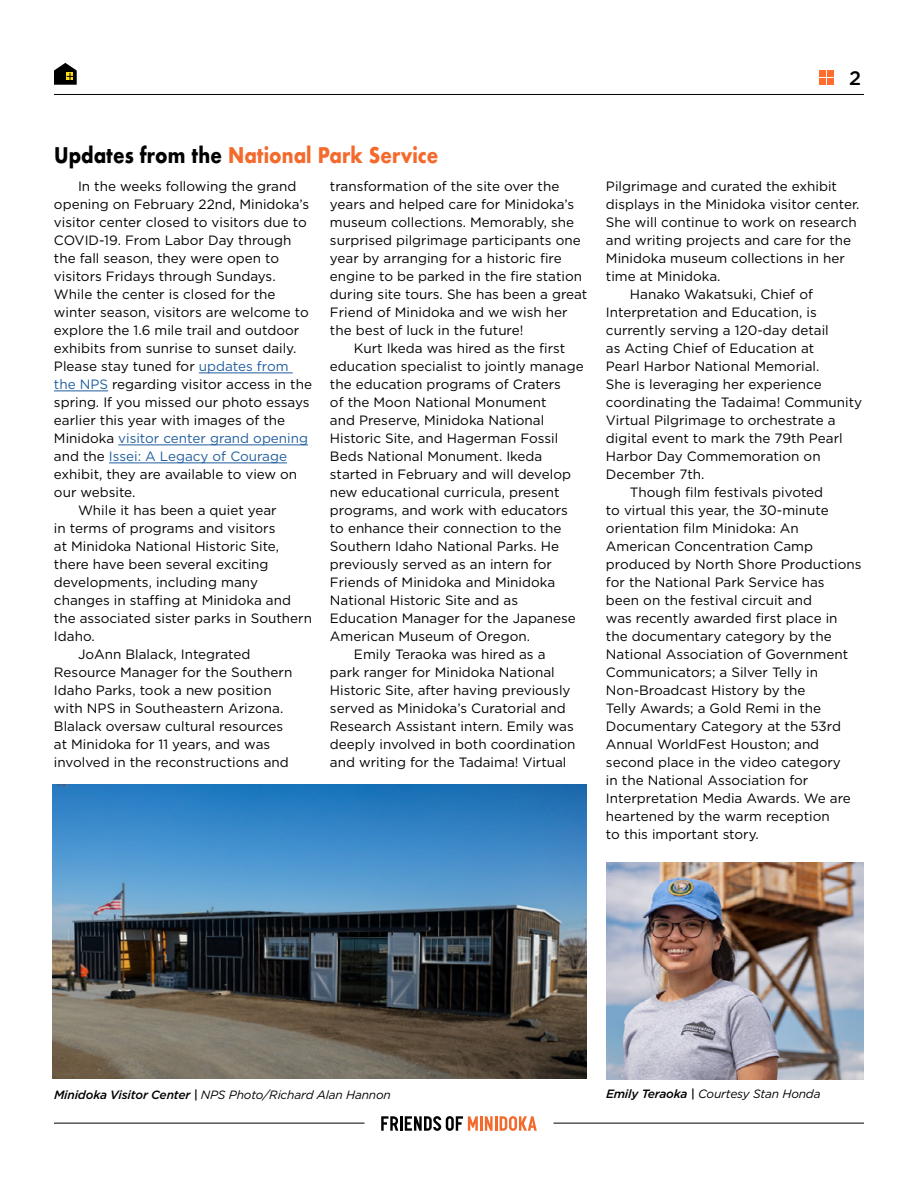
<style>
.page{position:relative;width:918px;height:1188px;background:#fff}
.page>*{position:absolute;margin:0;border:0;box-sizing:border-box;transform-origin:0 0}
.t1{font:700 21px "Futura";color:#f36a2c;scale:.85 1}
.t2{font:500 19.5px "Gotham";color:#000101}
.t3{font:13.5px "Gotham";color:#000}
.t4{font:13.5px "Gotham";color:#215e9e}
.t5{font:italic 12px "Gotham";letter-spacing:-.015em;color:#000}
.s1{color:#000101}
.s2{color:#215e9e}
.s3{color:#000}
.s4{font-weight:500}
</style>
<div class="page">
<div style="left:819px;top:71px;width:7px;height:6px;background:#ff6d2e"></div>
<div style="left:827px;top:71px;width:7px;height:6px;background:#ff6d2e"></div>
<div style="left:819px;top:79px;width:7px;height:6px;background:#ff6d2e"></div>
<div style="left:827px;top:79px;width:7px;height:6px;background:#ff6d2e"></div>
<svg style="left:381px;top:1116px;width:97px;height:15px"></svg>
<hr style="left:480px;top:1116px;width:3px;height:15px;background:#f36a2c">
<svg style="left:485px;top:1116px;width:52px;height:15px"></svg>
<hr style="left:54px;top:1123px;width:310px;height:1px;background:#000101">
<hr style="left:554px;top:1123px;width:310px;height:1px;background:#000101">
<hr style="left:54px;top:94px;width:810px;height:1px;background:#000101">
<svg style="left:54px;top:63px;width:23px;height:22px"></svg>
<hr style="left:199px;top:373px;width:94px;height:1px;background:#215e9e">
<hr style="left:54px;top:391px;width:54px;height:1px;background:#215e9e">
<hr style="left:118px;top:445px;width:190px;height:1px;background:#215e9e">
<hr style="left:109px;top:463px;width:178px;height:1px;background:#215e9e">
<img style="left:53px;top:784px;width:534px;height:295px">
<img style="left:606px;top:863px;width:258px;height:217px">
<h2 class="t2" style="left:849px;top:67px;width:13px">2</h2>
<h1 class="t1" style="left:54px;top:140px;width:454px"><span class="s1">Updates from the</span> National Park Service</h1>
<p class="t3" style="left:78px;top:179px;width:220px">In the weeks following the grand</p>
<p class="t3" style="left:54px;top:197px;width:257px">opening on February 22nd, Minidoka’s</p>
<p class="t3" style="left:54px;top:215px;width:254px">visitor center closed to visitors due to</p>
<p class="t3" style="left:54px;top:233px;width:239px">COVID-19. From Labor Day through</p>
<p class="t3" style="left:54px;top:251px;width:227px">the fall season, they were open to</p>
<p class="t3" style="left:54px;top:269px;width:223px">visitors Fridays through Sundays.</p>
<p class="t3" style="left:54px;top:287px;width:223px">While the center is closed for the</p>
<p class="t3" style="left:54px;top:305px;width:256px">winter season, visitors are welcome to</p>
<p class="t3" style="left:54px;top:323px;width:247px">explore the 1.6 mile trail and outdoor</p>
<p class="t3" style="left:54px;top:341px;width:244px">exhibits from sunrise to sunset daily.</p>
<p class="t3" style="left:54px;top:359px;width:236px">Please stay tuned for <span class="s2">updates from</span></p>
<p class="t3" style="left:54px;top:377px;width:259px"><span class="s2">the NPS</span> regarding visitor access in the</p>
<p class="t3" style="left:54px;top:395px;width:257px">spring. If you missed our photo essays</p>
<p class="t3" style="left:54px;top:413px;width:233px">earlier this year with images of the</p>
<p class="t4" style="left:54px;top:431px;width:256px"><span class="s3">Minidoka</span> visitor center grand opening</p>
<p class="t4" style="left:54px;top:449px;width:235px"><span class="s3">and the</span> Issei: A Legacy of Courage</p>
<p class="t3" style="left:54px;top:467px;width:245px">exhibit, they are available to view on</p>
<p class="t3" style="left:54px;top:485px;width:83px">our website.</p>
<p class="t3" style="left:78px;top:503px;width:200px">While it has been a quiet year</p>
<p class="t3" style="left:54px;top:521px;width:223px">in terms of programs and visitors</p>
<p class="t3" style="left:54px;top:539px;width:227px">at Minidoka National Historic Site,</p>
<p class="t3" style="left:54px;top:557px;width:216px">there have been several exciting</p>
<p class="t3" style="left:54px;top:575px;width:206px">developments, including many</p>
<p class="t3" style="left:54px;top:593px;width:239px">changes in staffing at Minidoka and</p>
<p class="t3" style="left:54px;top:611px;width:259px">the associated sister parks in Southern</p>
<p class="t3" style="left:54px;top:629px;width:42px">Idaho.</p>
<p class="t3" style="left:78px;top:647px;width:174px">JoAnn Blalack, Integrated</p>
<p class="t3" style="left:54px;top:665px;width:240px">Resource Manager for the Southern</p>
<p class="t3" style="left:54px;top:683px;width:219px">Idaho Parks, took a new position</p>
<p class="t3" style="left:54px;top:701px;width:231px">with NPS in Southeastern Arizona.</p>
<p class="t3" style="left:54px;top:719px;width:231px">Blalack oversaw cultural resources</p>
<p class="t3" style="left:54px;top:737px;width:218px">at Minidoka for 11 years, and was</p>
<p class="t3" style="left:54px;top:755px;width:236px">involved in the reconstructions and</p>
<p class="t3" style="left:330px;top:179px;width:231px">transformation of the site over the</p>
<p class="t3" style="left:330px;top:197px;width:246px">years and helped care for Minidoka’s</p>
<p class="t3" style="left:330px;top:215px;width:246px">museum collections. Memorably, she</p>
<p class="t3" style="left:330px;top:233px;width:252px">surprised pilgrimage participants one</p>
<p class="t3" style="left:330px;top:251px;width:233px">year by arranging for a historic fire</p>
<p class="t3" style="left:330px;top:269px;width:254px">engine to be parked in the fire station</p>
<p class="t3" style="left:330px;top:287px;width:259px">during site tours. She has been a great</p>
<p class="t3" style="left:330px;top:305px;width:239px">Friend of Minidoka and we wish her</p>
<p class="t3" style="left:330px;top:323px;width:195px">the best of luck in the future!</p>
<p class="t3" style="left:354px;top:341px;width:213px">Kurt Ikeda was hired as the first</p>
<p class="t3" style="left:330px;top:359px;width:255px">education specialist to jointly manage</p>
<p class="t3" style="left:330px;top:377px;width:233px">the education programs of Craters</p>
<p class="t3" style="left:330px;top:395px;width:218px">of the Moon National Monument</p>
<p class="t3" style="left:330px;top:413px;width:216px">and Preserve, Minidoka National</p>
<p class="t3" style="left:330px;top:431px;width:230px">Historic Site, and Hagerman Fossil</p>
<p class="t3" style="left:330px;top:449px;width:214px">Beds National Monument. Ikeda</p>
<p class="t3" style="left:330px;top:467px;width:243px">started in February and will develop</p>
<p class="t3" style="left:330px;top:485px;width:231px">new educational curricula, present</p>
<p class="t3" style="left:330px;top:503px;width:239px">programs, and work with educators</p>
<p class="t3" style="left:330px;top:521px;width:233px">to enhance their connection to the</p>
<p class="t3" style="left:330px;top:539px;width:231px">Southern Idaho National Parks. He</p>
<p class="t3" style="left:330px;top:557px;width:224px">previously served as an intern for</p>
<p class="t3" style="left:330px;top:575px;width:227px">Friends of Minidoka and Minidoka</p>
<p class="t3" style="left:330px;top:593px;width:190px">National Historic Site and as</p>
<p class="t3" style="left:330px;top:611px;width:247px">Education Manager for the Japanese</p>
<p class="t3" style="left:330px;top:629px;width:202px">American Museum of Oregon.</p>
<p class="t3" style="left:354px;top:647px;width:193px">Emily Teraoka was hired as a</p>
<p class="t3" style="left:330px;top:665px;width:226px">park ranger for Minidoka National</p>
<p class="t3" style="left:330px;top:683px;width:242px">Historic Site, after having previously</p>
<p class="t3" style="left:330px;top:701px;width:237px">served as Minidoka’s Curatorial and</p>
<p class="t3" style="left:330px;top:719px;width:245px">Research Assistant intern. Emily was</p>
<p class="t3" style="left:330px;top:737px;width:247px">deeply involved in both coordination</p>
<p class="t3" style="left:330px;top:755px;width:238px">and writing for the Tadaima! Virtual</p>
<p class="t3" style="left:606px;top:179px;width:233px">Pilgrimage and curated the exhibit</p>
<p class="t3" style="left:606px;top:197px;width:255px">displays in the Minidoka visitor center.</p>
<p class="t3" style="left:606px;top:215px;width:252px">She will continue to work on research</p>
<p class="t3" style="left:606px;top:233px;width:247px">and writing projects and care for the</p>
<p class="t3" style="left:606px;top:251px;width:240px">Minidoka museum collections in her</p>
<p class="t3" style="left:606px;top:269px;width:116px">time at Minidoka.</p>
<p class="t3" style="left:630px;top:287px;width:185px">Hanako Wakatsuki, Chief of</p>
<p class="t3" style="left:606px;top:305px;width:212px">Interpretation and Education, is</p>
<p class="t3" style="left:606px;top:323px;width:224px">currently serving a 120-day detail</p>
<p class="t3" style="left:606px;top:341px;width:210px">as Acting Chief of Education at</p>
<p class="t3" style="left:606px;top:359px;width:215px">Pearl Harbor National Memorial.</p>
<p class="t3" style="left:606px;top:377px;width:217px">She is leveraging her experience</p>
<p class="t3" style="left:606px;top:394px;width:258px">coordinating the Tadaima! Community</p>
<p class="t3" style="left:606px;top:412px;width:231px">Virtual Pilgrimage to orchestrate a</p>
<p class="t3" style="left:606px;top:430px;width:238px">digital event to mark the 79th Pearl</p>
<p class="t3" style="left:606px;top:448px;width:216px">Harbor Day Commemoration on</p>
<p class="t3" style="left:606px;top:466px;width:100px">December 7th.</p>
<p class="t3" style="left:630px;top:484px;width:195px">Though film festivals pivoted</p>
<p class="t3" style="left:606px;top:502px;width:224px">to virtual this year, the 30-minute</p>
<p class="t3" style="left:606px;top:520px;width:194px">orientation film Minidoka: An</p>
<p class="t3" style="left:606px;top:538px;width:209px">American Concentration Camp</p>
<p class="t3" style="left:606px;top:556px;width:257px">produced by North Shore Productions</p>
<p class="t3" style="left:606px;top:574px;width:220px">for the National Park Service has</p>
<p class="t3" style="left:606px;top:592px;width:208px">been on the festival circuit and</p>
<p class="t3" style="left:606px;top:610px;width:233px">was recently awarded first place in</p>
<p class="t3" style="left:606px;top:628px;width:227px">the documentary category by the</p>
<p class="t3" style="left:606px;top:646px;width:244px">National Association of Government</p>
<p class="t3" style="left:606px;top:664px;width:214px">Communicators; a Silver Telly in</p>
<p class="t3" style="left:606px;top:682px;width:201px">Non-Broadcast History by the</p>
<p class="t3" style="left:606px;top:700px;width:217px">Telly Awards; a Gold Remi in the</p>
<p class="t3" style="left:606px;top:718px;width:237px">Documentary Category at the 53rd</p>
<p class="t3" style="left:606px;top:736px;width:215px">Annual WorldFest Houston; and</p>
<p class="t3" style="left:606px;top:754px;width:236px">second place in the video category</p>
<p class="t3" style="left:606px;top:772px;width:204px">in the National Association for</p>
<p class="t3" style="left:606px;top:790px;width:246px">Interpretation Media Awards. We are</p>
<p class="t3" style="left:606px;top:808px;width:225px">heartened by the warm reception</p>
<p class="t3" style="left:606px;top:826px;width:154px">to this important story.</p>
<p class="t5" style="left:54px;top:1088px;width:338px"><span class="s4">Minidoka Visitor Center |</span> NPS Photo/Richard Alan Hannon</p>
<p class="t5" style="left:606px;top:1087px;width:216px"><span class="s4">Emily Teraoka |</span> Courtesy Stan Honda</p>
</div>
